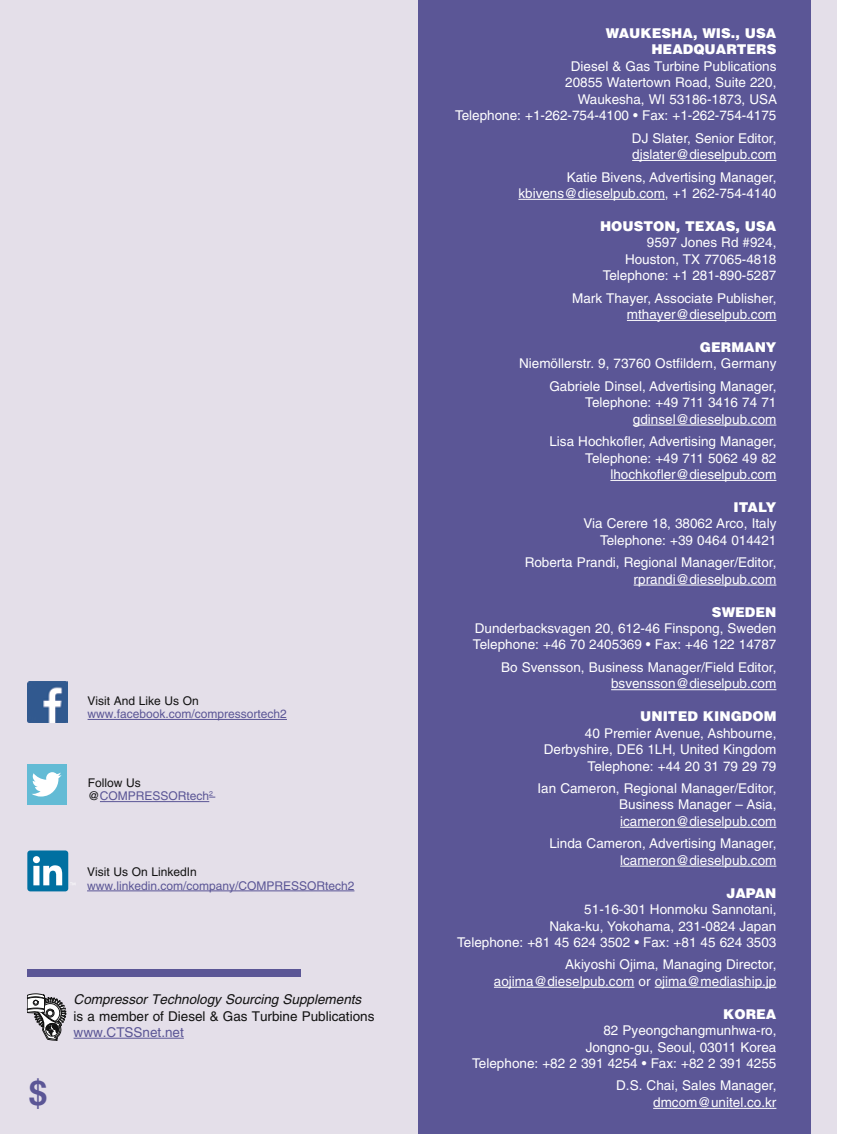
<style>
.page{position:relative;width:864px;height:1134px;background:#fff}
.page>*{position:absolute;margin:0;border:0;box-sizing:border-box;transform-origin:0 0}
.t1{font:700 34.5px "Helvetica";color:#5b5696}
.t2{font:13.5px/16.5px "Helvetica";color:#fff;text-align:right}
.t3{font:900 13.5px/16.5px "Helvetica";color:#fff;text-align:right}
.t4{font:13.5px "Helvetica";color:#121212}
.t5{font:italic 13.5px "Helvetica";color:#121212}
.t6{font:13.5px "Helvetica";color:#5b5696}
.t7{font:12px/13.5px "Helvetica";color:#5b5696}
.t8{font:12px "Helvetica";color:#121212}
.s1{color:#121212}
</style>
<div class="page">
<div style="left:0;top:0;width:837px;height:1134px;background:#e4dfe9"></div>
<div style="left:418px;top:0;width:392px;height:1134px;background:#5b5696"></div>
<hr style="left:632px;top:160px;width:144px;height:1px;background:#fff">
<hr style="left:518px;top:199px;width:147px;height:1px;background:#fff">
<hr style="left:627px;top:320px;width:149px;height:1px;background:#fff">
<hr style="left:633px;top:425px;width:143px;height:1px;background:#fff">
<hr style="left:610px;top:480px;width:166px;height:1px;background:#fff">
<hr style="left:634px;top:585px;width:142px;height:1px;background:#fff">
<hr style="left:611px;top:689px;width:165px;height:1px;background:#fff">
<hr style="left:620px;top:827px;width:156px;height:1px;background:#fff">
<hr style="left:620px;top:866px;width:156px;height:1px;background:#fff">
<hr style="left:494px;top:987px;width:140px;height:1px;background:#fff">
<hr style="left:655px;top:987px;width:121px;height:1px;background:#fff">
<hr style="left:653px;top:1108px;width:123px;height:1px;background:#fff">
<hr style="left:74px;top:1038px;width:110px;height:1px;background:#5b5696">
<div style="left:27px;top:969px;width:273px;height:7px;background:#5b5696"></div>
<hr style="left:100px;top:801px;width:109px;height:1px;background:#5b5696">
<div style="left:27px;top:764px;width:39px;height:41px;background:#63bbd5"></div>
<svg style="left:32px;top:772px;width:30px;height:25px"></svg>
<img style="left:27px;top:682px;width:41px;height:41px">
<hr style="left:88px;top:719px;width:199px;height:1px;background:#5b5696">
<div style="left:27px;top:850px;width:41px;height:41px;background:#0070a1;border-radius:3px"></div>
<svg style="left:33px;top:856px;width:29px;height:29px"></svg>
<hr style="left:87px;top:891px;width:267px;height:1px;background:#5b5696">
<svg style="left:27px;top:994px;width:39px;height:46px"></svg>
<p class="t8" style="left:88px;top:694px;width:113px">Visit And Like Us On</p>
<p class="t7" style="left:88px;top:707px;width:201px">www.facebook.com/compressortech2</p>
<p class="t7" style="left:88px;top:776px;width:127px"><span class="s1">Follow Us @</span>COMPRESSORtech<sup>2</sup></p>
<p class="t8" style="left:87px;top:865px;width:111px">Visit Us On LinkedIn</p>
<p class="t7" style="left:87px;top:879px;width:269px">www.linkedin.com/company/COMPRESSORtech2</p>
<h1 class="t1" style="left:28px;top:1072px;width:21px">$</h1>
<p class="t5" style="left:74px;top:992px;width:289px">Compressor Technology Sourcing Supplements</p>
<p class="t4" style="left:74px;top:1008px;width:302px">is a member of Diesel &amp; Gas Turbine Publications</p>
<p class="t6" style="left:74px;top:1024px;width:112px">www.CTSSnet.net</p>
<p class="t3" style="left:606px;top:24px;width:172px">WAUKESHA, WIS., USA<br>HEADQUARTERS</p>
<p class="t2" style="left:455px;top:58px;width:324px">Diesel &amp; Gas Turbine Publications<br>20855 Watertown Road, Suite 220,<br>Waukesha, WI 53186-1873, USA<br>Telephone: +1-262-754-4100 • Fax: +1-262-754-4175</p>
<p class="t2" style="left:632px;top:130px;width:146px;text-align:left">DJ Slater, Senior Editor, djslater@dieselpub.com</p>
<p class="t2" style="left:518px;top:169px;width:259px">Katie Bivens, Advertising Manager, kbivens@dieselpub.com, +1 262-754-4140</p>
<p class="t3" style="left:600px;top:217px;width:178px">HOUSTON, TEXAS, USA</p>
<p class="t2" style="left:603px;top:234px;width:175px">9597 Jones Rd #924,<br>Houston, TX 77065-4818<br>Telephone: +1 281-890-5287</p>
<p class="t2" style="left:572px;top:290px;width:206px">Mark Thayer, Associate Publisher, mthayer@dieselpub.com</p>
<p class="t3" style="left:700px;top:338px;width:78px">GERMANY</p>
<p class="t2" style="left:519px;top:352px;width:259px;line-height:22.5px">Niemöllerstr. 9, 73760 Ostfildern, Germany<br>Gabriele Dinsel, Advertising Manager,</p>
<p class="t2" style="left:585px;top:394px;width:193px">Telephone: +49 711 3416 74 71 gdinsel@dieselpub.com</p>
<p class="t2" style="left:549px;top:433px;width:228px">Lisa Hochkofler, Advertising Manager,<br>Telephone: +49 711 5062 49 82 lhochkofler@dieselpub.com</p>
<p class="t3" style="left:734px;top:498px;width:44px">ITALY</p>
<p class="t2" style="left:583px;top:515px;width:194px">Via Cerere 18, 38062 Arco, Italy<br>Telephone: +39 0464 014421</p>
<p class="t2" style="left:525px;top:554px;width:253px">Roberta Prandi, Regional Manager/Editor, rprandi@dieselpub.com</p>
<p class="t3" style="left:712px;top:603px;width:66px">SWEDEN</p>
<p class="t2" style="left:473px;top:620px;width:305px;text-align:left">Dunderbacksvagen 20, 612-46 Finspong, Sweden<br>Telephone: +46 70 2405369 • Fax: +46 122 14787</p>
<p class="t2" style="left:501px;top:659px;width:277px">Bo Svensson, Business Manager/Field Editor, bsvensson@dieselpub.com</p>
<p class="t3" style="left:640px;top:708px;width:138px">UNITED KINGDOM</p>
<p class="t2" style="left:544px;top:725px;width:234px">40 Premier Avenue, Ashbourne,<br>Derbyshire, DE6 1LH, United Kingdom<br>Telephone: +44 20 31 79 29 79</p>
<p class="t2" style="left:619px;top:780px;width:159px;text-align:justify;text-indent:-82px">Ian Cameron, Regional Manager/Editor, Business Manager – Asia, icameron@dieselpub.com</p>
<p class="t2" style="left:549px;top:835px;width:228px">Linda Cameron, Advertising Manager, lcameron@dieselpub.com</p>
<p class="t3" style="left:726px;top:884px;width:52px">JAPAN</p>
<p class="t2" style="left:457px;top:901px;width:321px">51-16-301 Honmoku Sannotani,<br>Naka-ku, Yokohama, 231-0824 Japan<br>Telephone: +81 45 624 3502 • Fax: +81 45 624 3503</p>
<p class="t2" style="left:494px;top:956px;width:284px">Akiyoshi Ojima, Managing Director, aojima@dieselpub.com or ojima@mediaship.jp</p>
<p class="t3" style="left:723px;top:1005px;width:55px">KOREA</p>
<p class="t2" style="left:472px;top:1022px;width:306px">82 Pyeongchangmunhwa-ro,<br>Jongno-gu, Seoul, 03011 Korea<br>Telephone: +82 2 391 4254 • Fax: +82 2 391 4255</p>
<p class="t2" style="left:616px;top:1077px;width:162px">D.S. Chai, Sales Manager, dmcom@unitel.co.kr</p>
</div>
